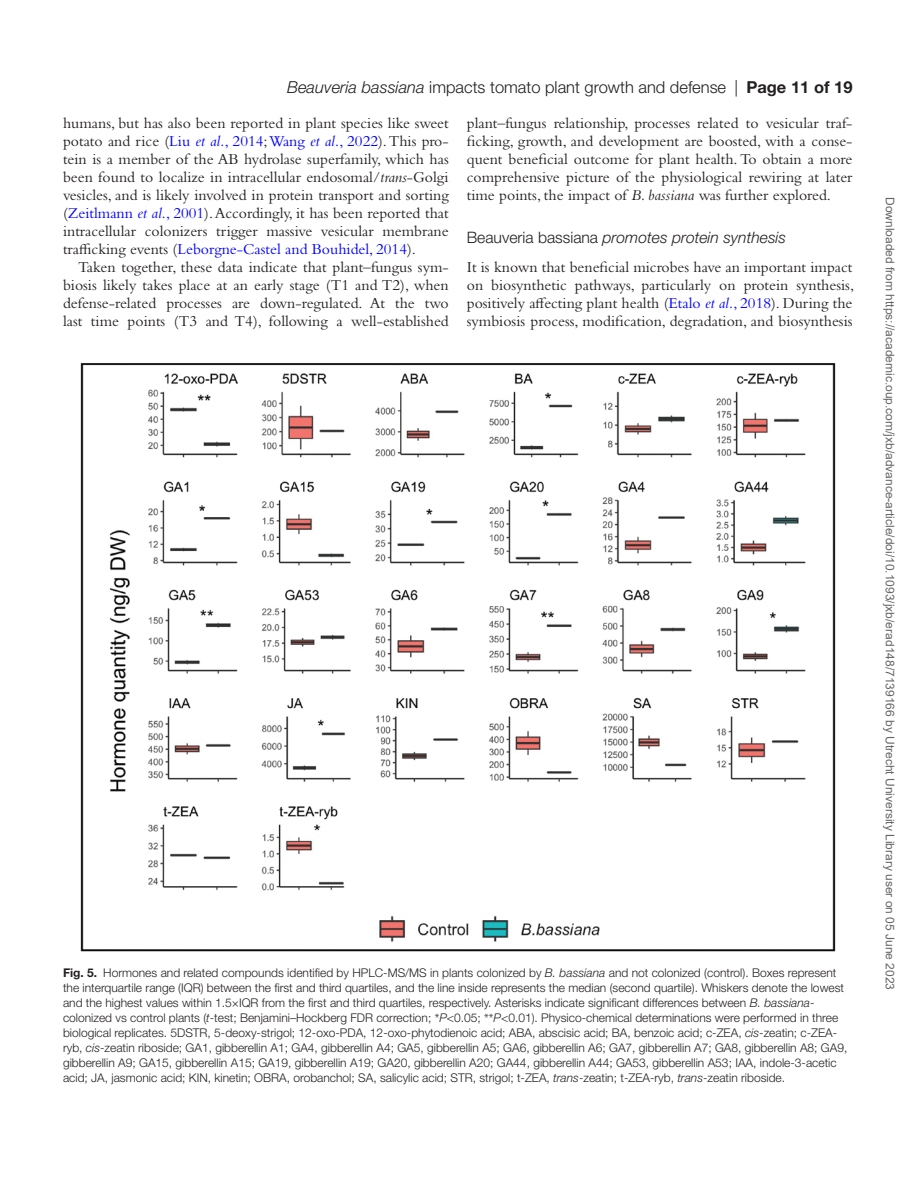
<style>
.page{position:relative;width:919px;height:1187px;background:#fff}
.page>*{position:absolute;margin:0;border:0;box-sizing:border-box;transform-origin:0 0}
.t1{font:300 16.5px "Helvetica Neue LT Std";color:#231f20}
.t2{font:15.75px/18px "Bembo Std";color:#231f20;text-align:justify}
.t3{font:italic 300 15.75px "Helvetica Neue LT Std";color:#231f20}
.t4{font:300 12px/15px "Helvetica Neue LT Std";color:#231f20}
.t5{font:12px "Arial";color:#666}
.s1{font-style:italic}
.s2{font-weight:700}
.s3{color:#00f}
.s4{font-style:italic;color:#00f}
.s5{font-style:normal}
.s6{font-family:"Myriad Pro"}
</style>
<div class="page">
<img style="left:80px;top:363px;width:756px;height:589px">
<p class="t1" style="left:287px;top:77px;width:567px"><span class="s1">Beauveria bassiana</span> impacts tomato plant growth and defense | <span class="s2">Page 11 of 19</span></p>
<p class="t2" style="left:63px;top:113px;width:387px">humans, but has also been reported in plant species like sweet potato and rice (<span class="s3">Liu</span> <span class="s4">et al.</span><span class="s3">, 2014</span>; <span class="s3">Wang</span> <span class="s4">et al.</span><span class="s3">, 2022</span>). This pro&shy;tein is a member of the AB hydrolase superfamily, which has been found to localize in intracellular endosomal/<span class="s1">trans</span>-Golgi vesicles, and is likely involved in protein transport and sorting (<span class="s3">Zeitlmann</span> <span class="s4">et al.</span><span class="s3">, 2001</span>). Accordingly, it has been reported that intracellular colonizers trigger massive vesicular membrane trafficking events (<span class="s3">Leborgne-Castel and Bouhidel, 2014</span>).</p>
<p class="t2" style="left:63px;top:257px;width:387px;text-indent:15px">Taken together, these data indicate that plant–fungus sym&shy;biosis likely takes place at an early stage (T1 and T2), when defense-related processes are down-regulated. At the two last time points (T3 and T4), following a well-established</p>
<p class="t2" style="left:466px;top:113px;width:387px">plant–fungus relationship, processes related to vesicular traf&shy;ficking, growth, and development are boosted, with a conse&shy;quent beneficial outcome for plant health. To obtain a more comprehensive picture of the physiological rewiring at later time points, the impact of <span class="s1">B. bassiana</span> was further explored.</p>
<p class="t3" style="left:466px;top:228px;width:321px"><span class="s5">Beauveria bassiana</span> promotes protein synthesis</p>
<p class="t2" style="left:466px;top:257px;width:389px">It is known that beneficial microbes have an important impact on biosynthetic pathways, particularly on protein synthesis, positively affecting plant health (<span class="s3">Etalo</span> <span class="s4">et al.</span><span class="s3">, 2018</span>). During the symbiosis process, modification, degradation, and biosynthesis</p>
<p class="t4" style="left:63px;top:965px;width:785px"><span class="s2">Fig. 5.</span> Hormones and related compounds identified by HPLC-MS/MS in plants colonized by <span class="s1">B. bassiana</span> and not colonized (control). Boxes represent the interquartile range (IQR) between the first and third quartiles, and the line inside represents the median (second quartile). Whiskers denote the lowest and the highest values within 1.5×IQR from the first and third quartiles, respectively. Asterisks indicate significant differences between <span class="s1">B. bassiana&shy;</span>colonized vs control plants (<span class="s1">t</span>-test; Benjamini–Hockberg FDR correction; <span class="s6">*</span><span class="s1">P</span>&lt;0.05; <span class="s6">**</span><span class="s1">P</span>&lt;0.01). Physico-chemical determinations were performed in three biological replicates. 5DSTR, 5-deoxy-strigol; 12-oxo-PDA, 12-oxo-phytodienoic acid; ABA, abscisic acid; BA, benzoic acid; c-ZEA, <span class="s1">cis</span>-zeatin; c-ZEA&shy;ryb, <span class="s1">cis</span>-zeatin riboside; GA1, gibberellin A1; GA4, gibberellin A4; GA5, gibberellin A5; GA6, gibberellin A6; GA7, gibberellin A7; GA8, gibberellin A8; GA9, gibberellin A9; GA15, gibberellin A15; GA19, gibberellin A19; GA20, gibberellin A20; GA44, gibberellin A44; GA53, gibberellin A53; IAA, indole-3-acetic acid; JA, jasmonic acid; KIN, kinetin; OBRA, orobanchol; SA, salicylic acid; STR, strigol; t-ZEA, <span class="s1">trans</span>-zeatin; t-ZEA-ryb, <span class="s1">trans</span>-zeatin riboside.</p>
<p class="t5" style="left:894px;top:197px;width:794px;rotate:90deg">Downloaded from https://academic.oup.com/jxb/advance-article/doi/10.1093/jxb/erad148/7139166 by Utrecht University Library user on 05 June 2023</p>
</div>
